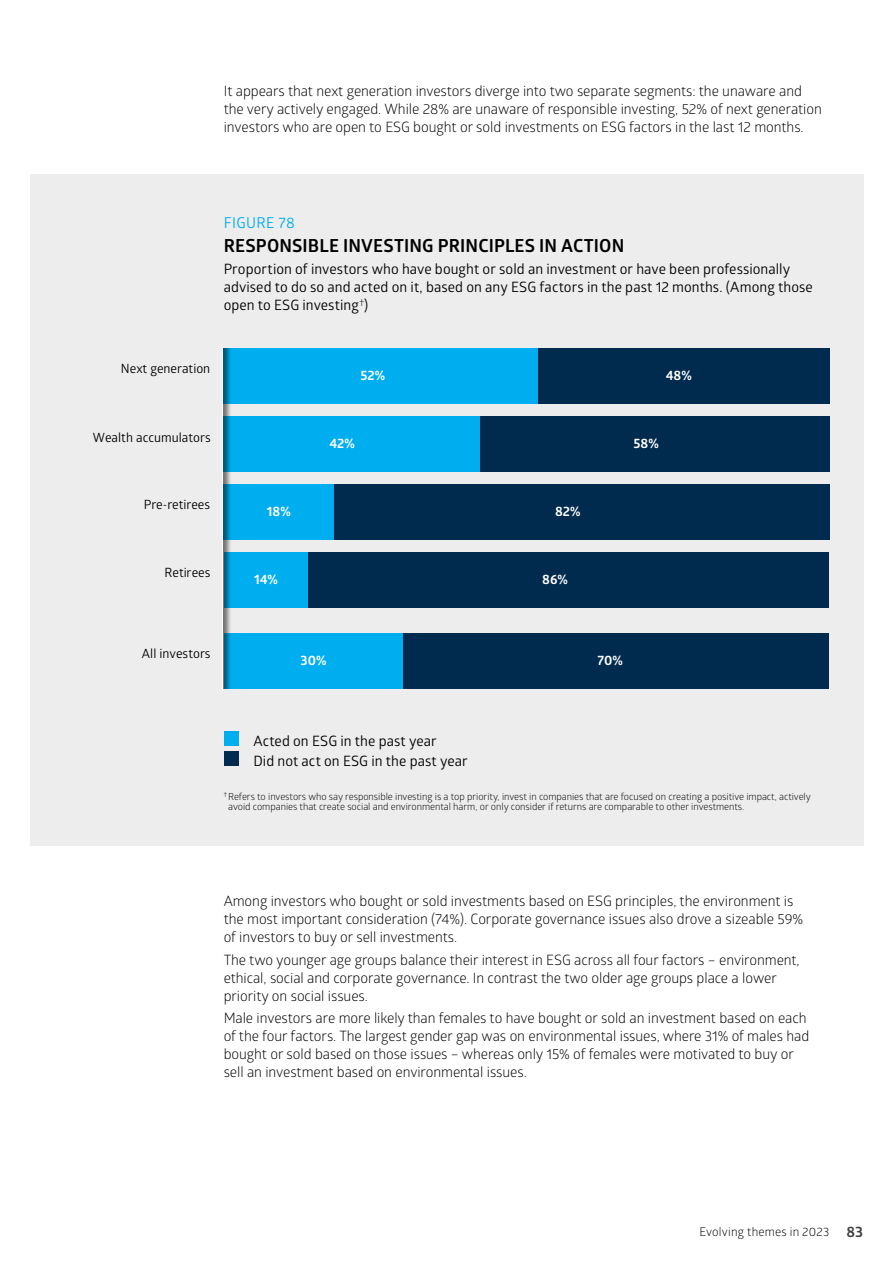
<style>
.page{position:relative;width:893px;height:1263px;background:#fff}
.page>*{position:absolute;margin:0;border:0;box-sizing:border-box;transform-origin:0 0}
.t1{font:700 18px "Glober";letter-spacing:.01em;color:#000}
.t2{font:15px "Glober";letter-spacing:.025em;color:#00aeef}
.t3{font:14.25px/18px "Glober";letter-spacing:-.005em;color:#000}
.t4{font:14.25px/18px "Glober";letter-spacing:.005em;color:#000}
.t5{font:700 13.5px "Glober";color:#fff}
.t6{font:12.75px "Glober";color:#000}
.t7{font:12px "Glober";letter-spacing:.02em;color:#000}
.t8{font:9.75px/10.5px "Glober";letter-spacing:-.005em;color:#000}
.s1{font-weight:700;font-size:15px;color:#414042}
</style>
<div class="page">
<div style="left:30px;top:174px;width:833px;height:672px;background:#ededee"></div>
<div style="left:224px;top:348px;width:314px;height:55px;background:#00aeef"></div>
<div style="left:224px;top:416px;width:256px;height:55px;background:#00aeef"></div>
<div style="left:224px;top:484px;width:110px;height:55px;background:#00aeef"></div>
<div style="left:224px;top:552px;width:84px;height:55px;background:#00aeef"></div>
<div style="left:224px;top:633px;width:179px;height:55px;background:#00aeef"></div>
<div style="left:538px;top:348px;width:291px;height:55px;background:#002a4e"></div>
<div style="left:480px;top:416px;width:349px;height:55px;background:#002a4e"></div>
<div style="left:334px;top:484px;width:495px;height:55px;background:#002a4e"></div>
<div style="left:308px;top:552px;width:521px;height:55px;background:#002a4e"></div>
<div style="left:403px;top:633px;width:426px;height:55px;background:#002a4e"></div>
<div style="left:206px;top:351px;width:47px;height:347px;background:#000;opacity:.5"></div>
<div style="left:223px;top:348px;width:8px;height:340px;background:#000;opacity:.5"></div>
<div style="left:224px;top:731px;width:15px;height:14px;background:#00aeef"></div>
<div style="left:224px;top:751px;width:15px;height:15px;background:#002a4e"></div>
<p class="t3" style="left:224px;top:81px;width:600px">It appears that next generation investors diverge into two separate segments: the unaware and the very actively engaged. While 28% are unaware of responsible investing, 52% of next generation investors who are open to ESG bought or sold investments on ESG factors in the last 12 months.</p>
<p class="t2" style="left:224px;top:212px;width:73px">FIGURE 78</p>
<p class="t1" style="left:224px;top:233px;width:402px">RESPONSIBLE INVESTING PRINCIPLES IN ACTION</p>
<p class="t4" style="left:224px;top:259px;width:591px">Proportion of investors who have bought or sold an investment or have been professionally advised to do so and acted on it, based on any ESG factors in the past 12 months. (Among those open to ESG investing<sup>†</sup>)</p>
<p class="t6" style="left:121px;top:360px;width:91px">Next generation</p>
<p class="t5" style="left:360px;top:365px;width:26px">52%</p>
<p class="t5" style="left:666px;top:365px;width:28px">48%</p>
<p class="t6" style="left:93px;top:428px;width:120px">Wealth accumulators</p>
<p class="t6" style="left:144px;top:496px;width:68px">Pre-retirees</p>
<p class="t6" style="left:164px;top:564px;width:47px">Retirees</p>
<p class="t5" style="left:267px;top:502px;width:25px">18%</p>
<p class="t5" style="left:254px;top:570px;width:25px">14%</p>
<p class="t5" style="left:329px;top:433px;width:27px">42%</p>
<p class="t5" style="left:555px;top:502px;width:27px">82%</p>
<p class="t5" style="left:542px;top:570px;width:27px">86%</p>
<p class="t5" style="left:633px;top:433px;width:27px">58%</p>
<p class="t6" style="left:142px;top:644px;width:70px">All investors</p>
<p class="t5" style="left:301px;top:650px;width:27px">30%</p>
<p class="t5" style="left:597px;top:650px;width:27px">70%</p>
<p class="t4" style="left:253px;top:729px;width:216px;line-height:20.7px">Acted on ESG in the past year<br>Did not act on ESG in the past year</p>
<p class="t8" style="left:228px;top:790px;width:584px;text-indent:-5px"><sup>†</sup> Refers to investors who say responsible investing is a top priority, invest in companies that are focused on creating a positive impact, actively avoid companies that create social and environmental harm, or only consider if returns are comparable to other investments.</p>
<p class="t3" style="left:224px;top:892px;width:581px">Among investors who bought or sold investments based on ESG principles, the environment is the most important consideration (74%). Corporate governance issues also drove a sizeable 59% of investors to buy or sell investments.</p>
<p class="t3" style="left:224px;top:950px;width:578px">The two younger age groups balance their interest in ESG across all four factors – environment, ethical, social and corporate governance. In contrast the two older age groups place a lower priority on social issues.</p>
<p class="t3" style="left:224px;top:1008px;width:587px">Male investors are more likely than females to have bought or sold an investment based on each of the four factors. The largest gender gap was on environmental issues, where 31% of males had bought or sold based on those issues – whereas only 15% of females were motivated to buy or sell an investment based on environmental issues.</p>
<p class="t7" style="left:699px;top:1223px;width:165px">Evolving themes in 2023 <span class="s1">83</span></p>
</div>
